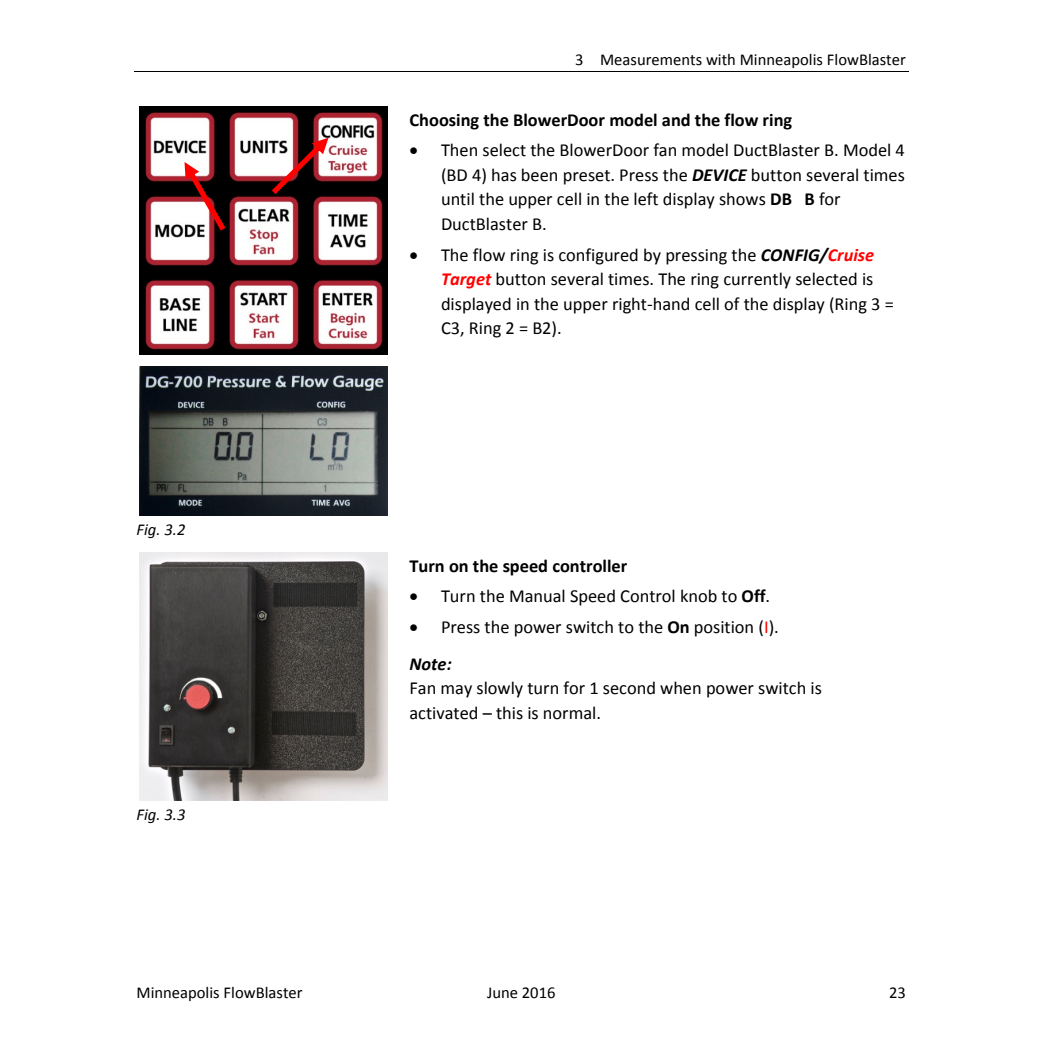
<style>
.page{position:relative;width:1042px;height:1042px;background:#fff}
.page>*{position:absolute;margin:0;border:0;box-sizing:border-box;transform-origin:0 0}
.t1{font:18.38px/24.5px "Calibri";color:#000}
.t2{font:700 18.38px "Calibri";color:#000}
.t3{font:16.62px "Calibri";color:#000}
.t4{font:italic 16.62px "Calibri";color:#000}
.s1{font-weight:700;font-style:italic}
.s2{font-weight:700}
.s3{font-weight:700;font-style:italic;color:#f00}
.s4{color:#f00}
</style>
<div class="page">
<hr style="left:134px;top:71px;width:774px;height:1px;background:#000">
<img style="left:139px;top:106px;width:248px;height:248px">
<img style="left:139px;top:366px;width:248px;height:149px">
<img style="left:139px;top:552px;width:248px;height:248px">
<svg style="left:184px;top:162px;width:41px;height:68px"></svg>
<svg style="left:272px;top:138px;width:56px;height:56px"></svg>
<p class="t3" style="left:575px;top:53px;width:332px">3 Measurements with Minneapolis FlowBlaster</p>
<p class="t4" style="left:136px;top:522px;width:50px">Fig. 3.2</p>
<p class="t4" style="left:136px;top:807px;width:50px">Fig. 3.3</p>
<p class="t2" style="left:409px;top:112px;width:384px">Choosing the BlowerDoor model and the flow ring</p>
<p class="t1" style="left:441px;top:139px;width:465px;text-indent:-32px">• Then select the BlowerDoor fan model DuctBlaster B. Model 4 (BD 4) has been preset. Press the <span class="s1">DEVICE</span> button several times until the upper cell in the left display shows <span class="s2">DB B</span> for DuctBlaster B.</p>
<p class="t1" style="left:441px;top:243px;width:454px;text-indent:-31px">• The flow ring is configured by pressing the <span class="s1">CONFIG/</span><span class="s3">Cruise Target</span> button several times. The ring currently selected is displayed in the upper right‐hand cell of the display (Ring 3 = C3, Ring 2 = B2).</p>
<p class="t2" style="left:409px;top:558px;width:219px">Turn on the speed controller</p>
<p class="t1" style="left:409px;top:585px;width:362px">• Turn the Manual Speed Control knob to <span class="s2">Off</span>.</p>
<p class="t1" style="left:409px;top:610px;width:371px;line-height:36.8px">• Press the power switch to the <span class="s2">On</span> position (<span class="s4">I</span>).<br><span class="s1">Note:</span></p>
<p class="t1" style="left:409px;top:677px;width:414px">Fan may slowly turn for 1 second when power switch is activated – this is normal.</p>
<p class="t3" style="left:136px;top:984px;width:168px">Minneapolis FlowBlaster</p>
<p class="t3" style="left:487px;top:984px;width:70px">June 2016</p>
<p class="t3" style="left:889px;top:984px;width:18px">23</p>
</div>
